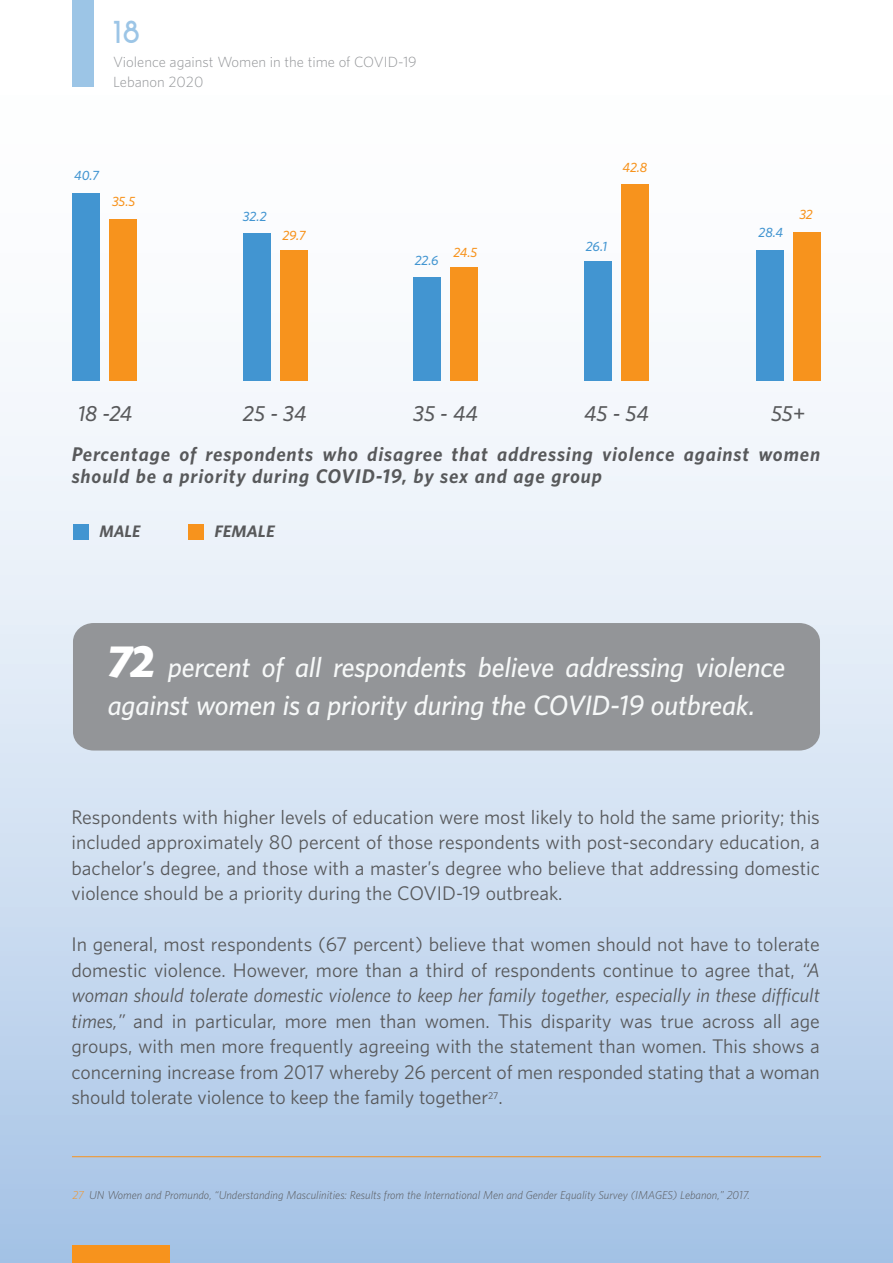
<style>
.page{position:relative;width:893px;height:1263px;background:#fff}
.page>*{position:absolute;margin:0;border:0;box-sizing:border-box;transform-origin:0 0}
.t1{font:700 30px "Quadranta";color:#9cc5e6}
.t2{font:italic 600 25.5px/37.5px "UNFPA";letter-spacing:-.005em;color:#f6f8f8}
.t3{font:italic 600 19.5px "UNFPA";color:#58595b}
.t4{font:18px/25.5px "UNFPA Text";letter-spacing:-.005em;color:#58595b;text-align:justify}
.t5{font:italic 700 18px/22.5px "UNFPA";letter-spacing:.05em;color:#58595b}
.t6{font:italic 700 15.15px "UNFPA";color:#58595b;scale:1.05 1}
.t7{font:italic 700 15.15px "UNFPA";color:#58595b}
.t8{font:300 13.5px/19.5px "UNFPA";color:#939598}
.t9{font:italic 600 12px "UNFPA";color:#4295d1}
.t10{font:italic 600 12px "UNFPA";color:#f7931d}
.t11{font:italic 300 10.5px "UNFPA";color:#58595b}
.s1{font-family:"Today SHOP";font-weight:700;font-size:48px;color:#fff}
.s2{font-style:italic}
.s3{color:#f7931d}
</style>
<div class="page">
<div style="left:0;top:0;width:893px;height:1263px;background:linear-gradient(to bottom,#fff,#afc9e8)"></div>
<div style="left:72px;top:1246px;width:98px;height:17px;background:#f7931d"></div>
<hr style="left:72px;top:1156px;width:749px;height:1px;background:#f7931d">
<div style="left:109px;top:219px;width:28px;height:161px;background:#f7931d"></div>
<div style="left:72px;top:193px;width:28px;height:187px;background:#4295d1"></div>
<div style="left:280px;top:250px;width:27px;height:130px;background:#f7931d"></div>
<div style="left:243px;top:233px;width:28px;height:147px;background:#4295d1"></div>
<div style="left:450px;top:267px;width:28px;height:113px;background:#f7931d"></div>
<div style="left:413px;top:277px;width:28px;height:103px;background:#4295d1"></div>
<div style="left:621px;top:184px;width:28px;height:196px;background:#f7931d"></div>
<div style="left:584px;top:261px;width:28px;height:119px;background:#4295d1"></div>
<div style="left:793px;top:232px;width:28px;height:148px;background:#f7931d"></div>
<div style="left:756px;top:250px;width:28px;height:130px;background:#4295d1"></div>
<div style="left:74px;top:524px;width:15px;height:15px;background:#4295d1"></div>
<div style="left:189px;top:524px;width:15px;height:15px;background:#f7931d"></div>
<div style="left:73px;top:623px;width:747px;height:127px;background:#939598"></div>
<div style="left:72px;top:0;width:22px;height:87px;background:#9cc5e6"></div>
<h1 class="t1" style="left:113px;top:13px;width:28px">18</h1>
<p class="t8" style="left:113px;top:52px;width:305px">Violence against Women in the time of COVID-19<br>Lebanon 2020</p>
<p class="t9" style="left:74px;top:167px;width:27px">40.7</p>
<p class="t10" style="left:112px;top:193px;width:25px">35.5</p>
<p class="t9" style="left:243px;top:209px;width:25px">32.2</p>
<p class="t10" style="left:282px;top:227px;width:25px">29.7</p>
<p class="t9" style="left:415px;top:252px;width:25px">22.6</p>
<p class="t10" style="left:453px;top:245px;width:25px">24.5</p>
<p class="t3" style="left:78px;top:401px;width:56px">18 -24</p>
<p class="t3" style="left:243px;top:401px;width:65px">25 - 34</p>
<p class="t3" style="left:413px;top:401px;width:66px">35 - 44</p>
<p class="t10" style="left:622px;top:159px;width:26px">42.8</p>
<p class="t9" style="left:586px;top:238px;width:23px">26.1</p>
<p class="t3" style="left:584px;top:401px;width:66px">45 - 54</p>
<p class="t9" style="left:758px;top:224px;width:26px">28.4</p>
<p class="t10" style="left:799px;top:206px;width:15px">32</p>
<p class="t3" style="left:771px;top:401px;width:36px">55+</p>
<p class="t5" style="left:72px;top:442px;width:750px">Percentage of respondents who disagree that addressing violence against women should be a priority during COVID-19, by sex and age group</p>
<p class="t7" style="left:99px;top:521px;width:43px">MALE</p>
<p class="t6" style="left:214px;top:521px;width:59px">FEMALE</p>
<h2 class="t2" style="left:108px;top:648px;width:679px"><span class="s1">72</span> percent of all respondents believe addressing violence against women is a priority during the COVID-19 outbreak.</h2>
<p class="t4" style="left:71px;top:803px;width:750px">Respondents with higher levels of education were most likely to hold the same priority; this included approximately 80 percent of those respondents with post-secondary education, a bachelor’s degree, and those with a master’s degree who believe that addressing domestic violence should be a priority during the COVID-19 outbreak.</p>
<p class="t4" style="left:71px;top:931px;width:750px">In general, most respondents (67 percent) believe that women should not have to tolerate domestic violence. However, more than a third of respondents continue to agree that, <span class="s2">“A woman should tolerate domestic violence to keep her family together, especially in these difficult times,”</span> and in particular, more men than women. This disparity was true across all age groups, with men more frequently agreeing with the statement than women. This shows a concerning increase from 2017 whereby 26 percent of men responded stating that a woman should tolerate violence to keep the family together<sup>27</sup>.</p>
<p class="t11" style="left:73px;top:1188px;width:679px"><span class="s3">27</span> UN Women and Promundo, “Understanding Masculinities: Results from the International Men and Gender Equality Survey (IMAGES) Lebanon,” 2017.</p>
</div>
